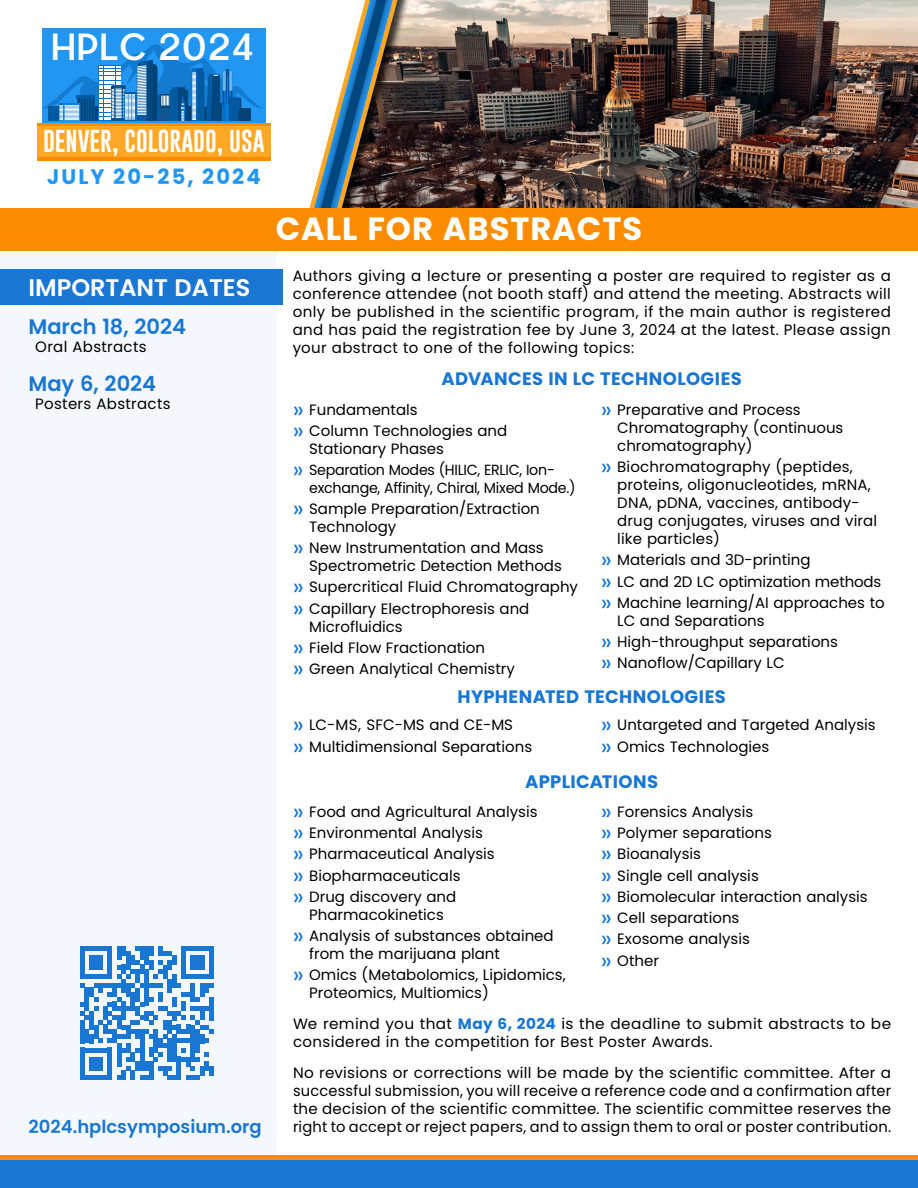
<style>
.page{position:relative;width:918px;height:1188px;background:#fff}
.page>*{position:absolute;margin:0;border:0;box-sizing:border-box;transform-origin:0 0}
.t1{font:39px "Parallone";color:#fff}
.t2{font:700 32.1px "Poppins";letter-spacing:.03em;color:#fff}
.t3{font:600 24px "Poppins";color:#fff}
.t4{font:23.1px "Gobold";color:#fff}
.t5{font:600 21px "Poppins";color:#1976d2}
.t6{font:700 21px "Poppins";letter-spacing:.1em;color:#2196f3}
.t7{font:700 18px "Poppins";letter-spacing:.02em;color:#1976d2}
.t8{font:600 18px "Poppins";color:#1976d2}
.t9{font:15px/21.3px "Poppins";color:#000}
.t10{font:15px/18px "Poppins";letter-spacing:.025em;color:#000}
.t11{font:15px "Poppins";letter-spacing:.02em;color:#000}
.t12{font:14.7px/17.7px "Poppins";letter-spacing:-.02em;color:#000}
.s1{font-size:24px;color:#1976d2}
.s2{font-weight:700;color:#1976d2}
</style>
<div class="page">
<img style="left:420px;top:0;width:498px;height:208px">
<div style="left:305px;top:0;width:115px;height:243px;background:#000;opacity:.75"></div>
<div style="left:308px;top:0;width:97px;height:239px;background:#000;opacity:.55"></div>
<svg style="left:305px;top:0;width:93px;height:208px"></svg>
<div style="left:0;top:213px;width:277px;height:975px;background:#f4f8fd"></div>
<div style="left:0;top:1156px;width:918px;height:32px;background:#fb8c00"></div>
<div style="left:0;top:269px;width:283px;height:36px;background:#1976d2"></div>
<div style="left:0;top:1160px;width:918px;height:28px;background:#1976d2"></div>
<div style="left:0;top:208px;width:918px;height:43px;background:#fb8c00"></div>
<div style="left:42px;top:28px;width:224px;height:112px;background:#2196f3"></div>
<svg style="left:42px;top:44px;width:220px;height:77px"></svg>
<div style="left:37px;top:123px;width:234px;height:38px;background:linear-gradient(to right,#fb8c00,#fb8c00)"></div>
<div style="left:37px;top:127px;width:234px;height:30px;background:#ffa726"></div>
<svg style="left:80px;top:946px;width:134px;height:134px"></svg>
<div style="left:209px;top:1066px;width:5px;height:9px;background:#1976d2"></div>
<h1 class="t1" style="left:51px;top:26px;width:205px">HPLC 2024</h1>
<h3 class="t4" style="left:43px;top:126px;width:223px">DENVER, COLORADO, USA</h3>
<h3 class="t6" style="left:47px;top:164px;width:215px">JULY 20-25, 2024</h3>
<h3 class="t3" style="left:28px;top:274px;width:223px">IMPORTANT DATES</h3>
<h3 class="t5" style="left:28px;top:315px;width:159px">March 18, 2024</h3>
<p class="t11" style="left:35px;top:338px;width:113px">Oral Abstracts</p>
<h3 class="t5" style="left:28px;top:372px;width:129px">May 6, 2024</h3>
<p class="t11" style="left:35px;top:395px;width:137px">Posters Abstracts</p>
<p class="t8" style="left:28px;top:1116px;width:235px">2024.hplcsymposium.org</p>
<h2 class="t2" style="left:276px;top:210px;width:368px">CALL FOR ABSTRACTS</h2>
<p class="t9" style="left:293px;top:266px;width:600px;line-height:18px;text-align:justify">Authors giving a lecture or presenting a poster are required to register as a conference attendee (not booth staff) and attend the meeting. Abstracts will only be published in the scientific program, if the main author is registered and has paid the registration fee by June 3, 2024 at the latest. Please assign your abstract to one of the following topics:</p>
<p class="t7" style="left:442px;top:368px;width:302px">ADVANCES IN LC TECHNOLOGIES</p>
<p class="t9" style="left:293px;top:399px;width:216px"><span class="s1">»</span> Fundamentals<br><span class="s1">»</span> Column Technologies and</p>
<p class="t9" style="left:309px;top:438px;width:136px">Stationary Phases</p>
<p class="t12" style="left:309px;top:461px;width:268px;text-indent:-17px"><span class="s1">»</span> Separation Modes (HILIC, ERLIC, Ion&shy;exchange, Affinity, Chiral, Mixed Mode.)</p>
<p class="t9" style="left:309px;top:500px;width:232px;line-height:18px;text-indent:-16px"><span class="s1">»</span> Sample Preparation/Extraction<br>Technology</p>
<p class="t9" style="left:309px;top:539px;width:254px;line-height:18px;text-indent:-16px"><span class="s1">»</span> New Instrumentation and Mass<br>Spectrometric Detection Methods</p>
<p class="t9" style="left:293px;top:576px;width:287px"><span class="s1">»</span> Supercritical Fluid Chromatography <span class="s1">»</span> Capillary Electrophoresis and</p>
<p class="t9" style="left:293px;top:616px;width:224px;text-indent:16px">Microfluidics<br><span class="s1">»</span> Field Flow Fractionation<br><span class="s1">»</span> Green Analytical Chemistry</p>
<p class="t9" style="left:617px;top:401px;width:228px;line-height:18px;text-indent:-17px"><span class="s1">»</span> Preparative and Process<br>Chromatography (continuous chromatography)</p>
<p class="t9" style="left:617px;top:458px;width:261px;line-height:18px;text-indent:-17px"><span class="s1">»</span> Biochromatography (peptides, proteins, oligonucleotides, mRNA,<br>DNA, pDNA, vaccines, antibody&shy;drug conjugates, viruses and viral like particles)</p>
<p class="t9" style="left:601px;top:549px;width:286px"><span class="s1">»</span> Materials and 3D-printing<br><span class="s1">»</span> LC and 2D LC optimization methods <span class="s1">»</span> Machine learning/AI approaches to</p>
<p class="t9" style="left:601px;top:610px;width:239px;text-indent:17px">LC and Separations<br><span class="s1">»</span> High-throughput separations <span class="s1">»</span> Nanoflow/Capillary LC</p>
<p class="t7" style="left:458px;top:687px;width:270px">HYPHENATED TECHNOLOGIES</p>
<p class="t9" style="left:293px;top:715px;width:241px"><span class="s1">»</span> LC-MS, SFC-MS and CE-MS<br><span class="s1">»</span> Multidimensional Separations</p>
<p class="t9" style="left:601px;top:715px;width:276px"><span class="s1">»</span> Untargeted and Targeted Analysis <span class="s1">»</span> Omics Technologies</p>
<p class="t7" style="left:525px;top:772px;width:134px">APPLICATIONS</p>
<p class="t9" style="left:293px;top:801px;width:246px"><span class="s1">»</span> Food and Agricultural Analysis <span class="s1">»</span> Environmental Analysis<br><span class="s1">»</span> Pharmaceutical Analysis<br><span class="s1">»</span> Biopharmaceuticals<br><span class="s1">»</span> Drug discovery and</p>
<p class="t9" style="left:293px;top:904px;width:263px;text-indent:16px">Pharmacokinetics<br><span class="s1">»</span> Analysis of substances obtained</p>
<p class="t9" style="left:293px;top:943px;width:275px;text-indent:16px">from the marijuana plant<br><span class="s1">»</span> Omics (Metabolomics, Lipidomics,</p>
<p class="t9" style="left:309px;top:982px;width:181px">Proteomics, Multiomics)</p>
<p class="t9" style="left:601px;top:801px;width:268px"><span class="s1">»</span> Forensics Analysis<br><span class="s1">»</span> Polymer separations<br><span class="s1">»</span> Bioanalysis<br><span class="s1">»</span> Single cell analysis<br><span class="s1">»</span> Biomolecular interaction analysis <span class="s1">»</span> Cell separations<br><span class="s1">»</span> Exosome analysis<br><span class="s1">»</span> Other</p>
<p class="t10" style="left:293px;top:1014px;width:600px">We remind you that <span class="s2">May 6, 2024</span> is the deadline to submit abstracts to be considered in the competition for Best Poster Awards.</p>
<p class="t9" style="left:293px;top:1064px;width:600px;line-height:18px;text-align:justify">No revisions or corrections will be made by the scientific committee. After a successful submission, you will receive a reference code and a confirmation after the decision of the scientific committee. The scientific committee reserves the right to accept or reject papers, and to assign them to oral or poster contribution.</p>
</div>
